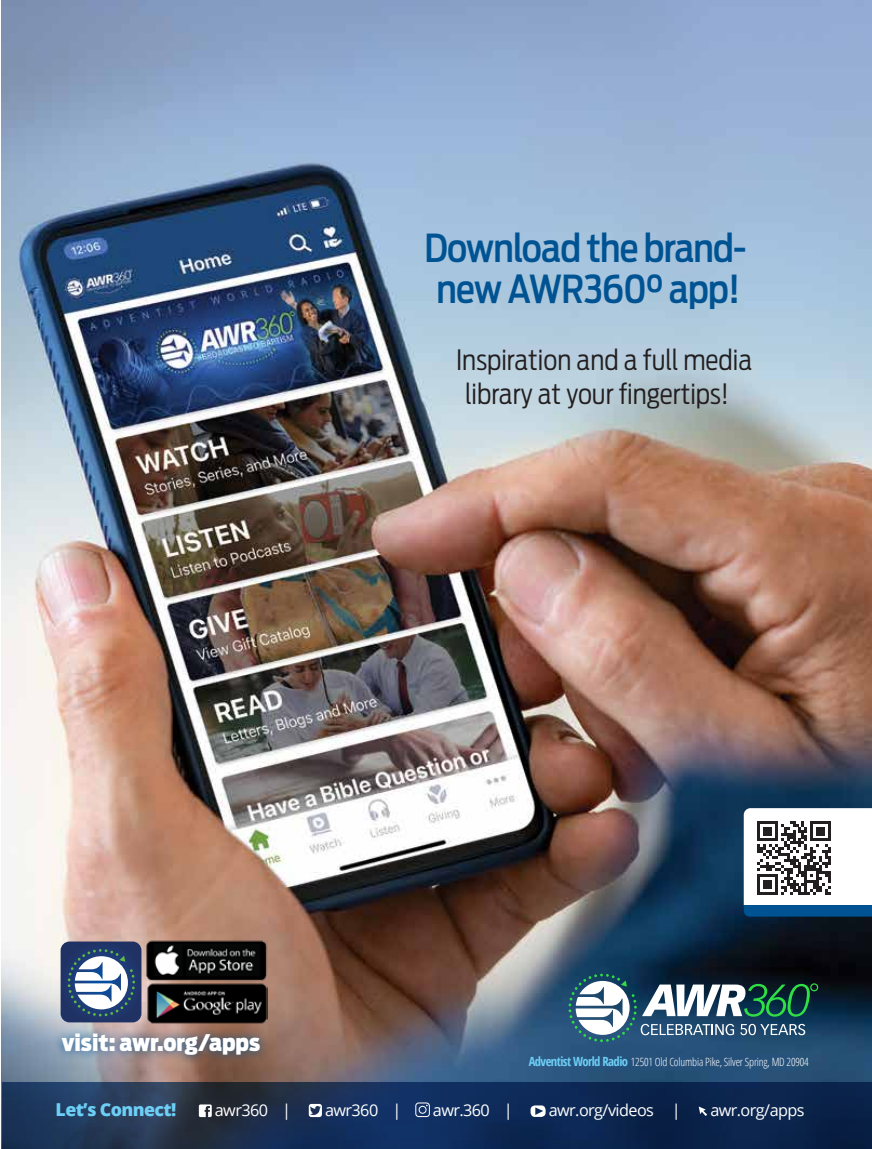
<style>
.page{position:relative;width:872px;height:1149px;background:#fff}
.page>*{position:absolute;margin:0;border:0;box-sizing:border-box;transform-origin:0 0}
.t1{font:500 38.25px/41.1px "Antenna Cond";letter-spacing:-.02em;color:#005392;text-align:center}
.t2{font:300 27.9px/33.5px "Antenna Cond";color:#231f20;text-align:center}
.t3{font:900 22.65px "Antenna Cond";color:#fff}
.t4{font:800 17.7px "Open Sans";letter-spacing:-.035em;color:#6dcff6}
.t5{font:16.2px "Open Sans";letter-spacing:-.035em;color:#fff}
.t6{font:300 condensed 11.4px "Open Sans";letter-spacing:-.015em;color:#fff}
.s1{font-weight:700;font-size:12.6px;color:#6dcff6}
</style>
<div class="page">
<img style="left:2px;top:0;width:870px;height:1082px">
<svg style="left:568px;top:973px;width:250px;height:68px"></svg>
<svg style="left:743px;top:807px;width:129px;height:109px"></svg>
<svg style="left:2px;top:1082px;width:870px;height:66px;background:#142c52"></svg>
<svg style="left:199px;top:1104px;width:13px;height:12px"></svg>
<svg style="left:309px;top:1103px;width:13px;height:13px"></svg>
<svg style="left:415px;top:1102px;width:15px;height:14px"></svg>
<svg style="left:530px;top:1105px;width:15px;height:11px"></svg>
<svg style="left:698px;top:1106px;width:9px;height:9px"></svg>
<img style="left:146px;top:934px;width:125px;height:54px">
<img style="left:146px;top:977px;width:121px;height:47px">
<svg style="left:61px;top:941px;width:80px;height:81px"></svg>
<div style="left:53px;top:1024px;width:216px;height:40px;background:#005392;opacity:.75"></div>
<h1 class="t1" style="left:424px;top:223px;width:323px">Download the brand&shy;new AWR360° app!</h1>
<h2 class="t2" style="left:456px;top:340px;width:298px">Inspiration and a full media library at your fingertips!</h2>
<h3 class="t3" style="left:62px;top:1021px;width:200px">visit: awr.org/apps</h3>
<p class="t6" style="left:529px;top:1053px;width:281px"><span class="s1">Adventist World Radio</span> 12501 Old Columbia Pike, Silver Spring, MD 20904</p>
<h3 class="t4" style="left:56px;top:1096px;width:122px">Let’s Connect!</h3>
<h3 class="t5" style="left:215px;top:1098px;width:78px">awr360 |</h3>
<h3 class="t5" style="left:325px;top:1098px;width:78px">awr360 |</h3>
<h3 class="t5" style="left:433px;top:1098px;width:82px">awr.360 |</h3>
<h3 class="t5" style="left:548px;top:1098px;width:133px">awr.org/videos |</h3>
<h3 class="t5" style="left:710px;top:1098px;width:96px">awr.org/apps</h3>
</div>
